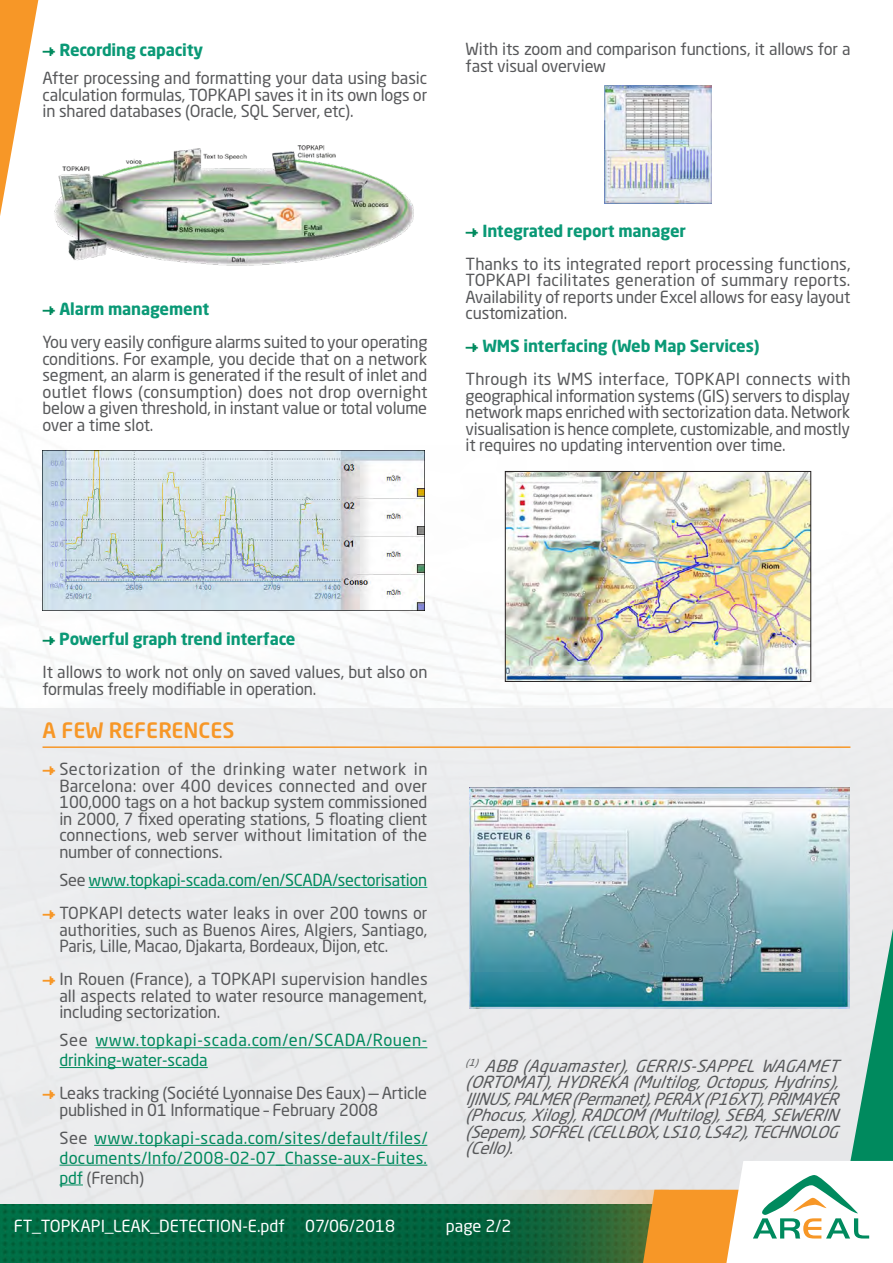
<style>
.page{position:relative;width:893px;height:1263px;background:#fff}
.page>*{position:absolute;margin:0;border:0;box-sizing:border-box;transform-origin:0 0}
.t1{font:500 21px "Neo Sans Std";color:#f79727}
.t2{font:16.5px/16.5px "Neo Sans Std";letter-spacing:-.01em;color:#57585a;text-align:justify}
.t3{font:italic 16.5px/16.5px "Neo Sans Std";color:#57585a;text-align:justify}
.t4{font:16.5px/19.8px "Neo Sans Std";letter-spacing:-.005em;color:#008a5e;text-align:justify}
.t5{font:700 16.5px "Neo Sans Std";letter-spacing:-.01em;color:#0a9976}
.t6{font:16.5px/19.8px "Neo Sans Std";letter-spacing:.025em;color:#008a5e}
.t7{font:16.5px "Neo Sans Std";color:#fff}
.s1{font-family:"Fleches Left Right";font-weight:400;color:#008a5e}
.s2{font-family:"Fleches Left Right";color:#f79727}
.s3{color:#57585a}
</style>
<div class="page">
<img style="left:0;top:203px;width:847px;height:505px">
<div style="left:0;top:708px;width:893px;height:512px;background:#e6e7e9"></div>
<img style="left:0;top:1204px;width:448px;height:59px">
<svg style="left:448px;top:929px;width:445px;height:334px"></svg>
<svg style="left:0;top:0;width:38px;height:216px"></svg>
<hr style="left:88px;top:887px;width:339px;height:1px;background:#0a9976">
<hr style="left:95px;top:1047px;width:332px;height:1px;background:#008a5e">
<hr style="left:60px;top:1067px;width:148px;height:1px;background:#008a5e">
<hr style="left:94px;top:1145px;width:333px;height:1px;background:#008a5e">
<hr style="left:60px;top:1165px;width:367px;height:1px;background:#008a5e">
<svg style="left:60px;top:1184px;width:23px;height:1px"></svg>
<img style="left:604px;top:85px;width:108px;height:118px">
<img style="left:507px;top:473px;width:302px;height:207px">
<div style="left:505px;top:471px;width:306px;height:211px;border:1px solid #231f20"></div>
<hr style="left:43px;top:746px;width:807px;height:2px;background:#f79727">
<img style="left:470px;top:788px;width:379px;height:220px">
<img style="left:43px;top:450px;width:381px;height:160px">
<img style="left:43px;top:145px;width:385px;height:136px">
<p class="t5" style="left:43px;top:39px;width:162px"><span class="s1">k</span> Recording capacity</p>
<p class="t2" style="left:43px;top:70px;width:386px">After processing and formatting your data using basic calculation formulas, TOPKAPI saves it in its own logs or in shared databases (Oracle, SQL Server, etc).</p>
<p class="t2" style="left:466px;top:41px;width:387px">With its zoom and comparison functions, it allows for a fast visual overview</p>
<p class="t5" style="left:43px;top:298px;width:168px"><span class="s1">k</span> Alarm management</p>
<p class="t2" style="left:43px;top:334px;width:386px">You very easily configure alarms suited to your operating conditions. For example, you decide that on a network segment, an alarm is generated if the result of inlet and outlet flows (consumption) does not drop overnight below a given threshold, in instant value or total volume over a time slot.</p>
<p class="t5" style="left:466px;top:220px;width:222px"><span class="s1">k</span> Integrated report manager</p>
<p class="t2" style="left:466px;top:255px;width:386px">Thanks to its integrated report processing functions, TOPKAPI facilitates generation of summary reports.<br>Availability of reports under Excel allows for easy layout customization.</p>
<p class="t5" style="left:466px;top:335px;width:295px"><span class="s1">k</span> WMS interfacing (Web Map Services)</p>
<p class="t2" style="left:466px;top:371px;width:386px">Through its WMS interface, TOPKAPI connects with geographical information systems (GIS) servers to display network maps enriched with sectorization data. Network visualisation is hence complete, customizable, and mostly it requires no updating intervention over time.</p>
<p class="t5" style="left:43px;top:628px;width:255px"><span class="s1">k</span> Powerful graph trend interface</p>
<p class="t2" style="left:43px;top:664px;width:387px">It allows to work not only on saved values, but also on formulas freely modifiable in operation.</p>
<p class="t1" style="left:43px;top:717px;width:193px">A FEW REFERENCES</p>
<p class="t2" style="left:59px;top:761px;width:370px;text-indent:-17px"><span class="s2">k</span> Sectorization of the drinking water network in Barcelona: over 400 devices connected and over 100,000 tags on a hot backup system commissioned in 2000, 7 fixed operating stations, 5 floating client connections, web server without limitation of the number of connections.</p>
<p class="t4" style="left:60px;top:870px;width:369px"><span class="s3">See</span> www.topkapi-scada.com/en/SCADA/sectorisation</p>
<p class="t2" style="left:59px;top:904px;width:370px;text-indent:-17px"><span class="s2">k</span> TOPKAPI detects water leaks in over 200 towns or authorities, such as Buenos Aires, Algiers, Santiago, Paris, Lille, Macao, Djakarta, Bordeaux, Dijon, etc.</p>
<p class="t2" style="left:59px;top:970px;width:370px;text-indent:-17px"><span class="s2">k</span> In Rouen (France), a TOPKAPI supervision handles all aspects related to water resource management, including sectorization.</p>
<p class="t6" style="left:60px;top:1030px;width:369px"><span class="s3">See</span> www.topkapi-scada.com/en/SCADA/Rouen&shy;drinking-water-scada</p>
<p class="t2" style="left:59px;top:1085px;width:369px;text-indent:-17px"><span class="s2">k</span> Leaks tracking (Société Lyonnaise Des Eaux) — Article published in 01 Informatique – February 2008</p>
<p class="t4" style="left:60px;top:1128px;width:370px"><span class="s3">See</span> www.topkapi-scada.com/sites/default/files/ documents/Info/2008-02-07_Chasse-aux-Fuites. pdf <span class="s3">(French)</span></p>
<p class="t3" style="left:466px;top:1057px;width:381px"><sup>(1)</sup> ABB(Aquamaster),GERRIS-SAPPELWAGAMET (ORTOMAT),HYDREKA(Multilog,Octopus,Hydrins), IJ INUS,PALMER(Permanet),PERAX(P16XT),PRIMAYER (Phocus,Xilog),RADCOM(Multilog),SEBA,SEWERIN (Sepem),SOFREL(CELLBOX,LS10,LS42),TECHNOLOG (Cello).</p>
<p class="t7" style="left:14px;top:1215px;width:383px">FT_TOPKAPI_LEAK_DETECTION-E.pdf 07/06/2018</p>
<p class="t7" style="left:446px;top:1215px;width:67px">page 2/2</p>
</div>
